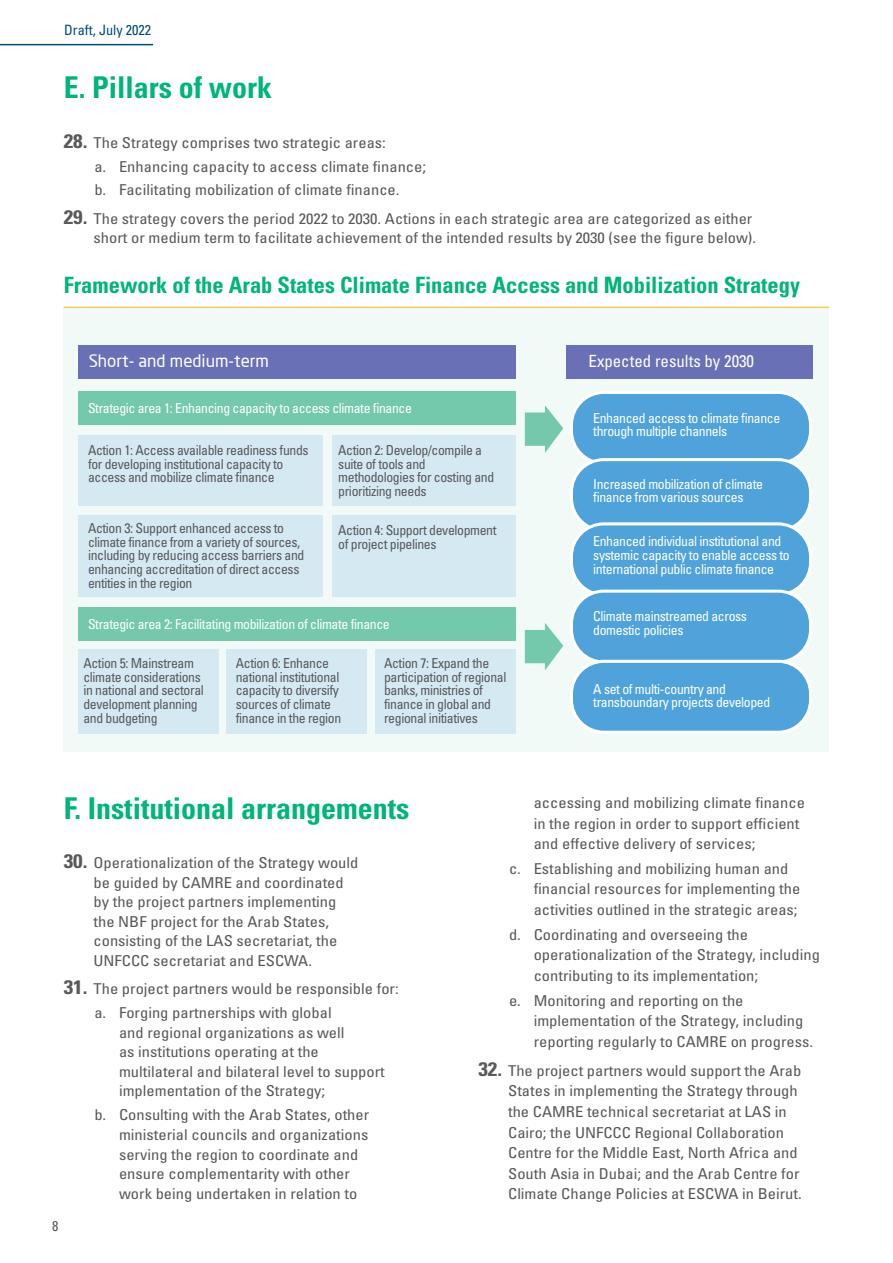
<style>
.page{position:relative;width:893px;height:1263px;background:#fff}
.page>*{position:absolute;margin:0;border:0;box-sizing:border-box;transform-origin:0 0}
.Heading_2{font:700 condensed 30px "Univers LT Std";color:#00b578}
.Heading_2-2{font:700 condensed 22.5px "Univers LT Std";color:#00b578}
.t1{font:condensed 16.8px "Univers";color:#fff}
.t2{font:16.8px "Neo Sans Arabic";color:#fff}
.t3{font:condensed 15px/19.6px "Univers LT Std";color:#58595b;scale:1.1 1}
.t4{font:condensed 14.25px "Univers LT Std";color:#004d73}
.t5{font:condensed 14.25px "Univers LT Std";color:#58595b}
.t6{font:condensed 13.8px/13.8px "Univers";letter-spacing:-.03em;color:#58595b}
.t7{font:condensed 13.8px/13.8px "Univers";letter-spacing:-.03em;color:#fff}
.s1{font-weight:700;font-size:19.5px}
</style>
<div class="page">
<hr style="left:0;top:44px;width:153px;height:1px;background:#004d73">
<div style="left:64px;top:307px;width:765px;height:445px;background:#f2faf7"></div>
<hr style="left:64px;top:307px;width:765px;height:1px;background:#f3cf59">
<div style="left:78px;top:345px;width:438px;height:34px;background:#6970b5"></div>
<div style="left:78px;top:391px;width:438px;height:34px;background:#74c8ab"></div>
<div style="left:78px;top:607px;width:438px;height:33px;background:#74c8ab"></div>
<div style="left:78px;top:436px;width:245px;height:70px;background:#d5e9f3"></div>
<div style="left:333px;top:436px;width:183px;height:70px;background:#d5e9f3"></div>
<div style="left:78px;top:649px;width:141px;height:84px;background:#d5e9f3"></div>
<div style="left:226px;top:649px;width:141px;height:84px;background:#d5e9f3"></div>
<div style="left:375px;top:649px;width:140px;height:84px;background:#d5e9f3"></div>
<div style="left:78px;top:515px;width:245px;height:82px;background:#d5e9f3"></div>
<div style="left:333px;top:515px;width:183px;height:82px;background:#d5e9f3"></div>
<div style="left:566px;top:345px;width:247px;height:34px;background:#6970b5"></div>
<div style="left:571px;top:392px;width:239px;height:71px;background:#4fa3da;border-radius:32px"></div>
<div style="left:570px;top:391px;width:242px;height:74px;border:3px solid #fff;border-radius:32px"></div>
<div style="left:571px;top:460px;width:239px;height:70px;background:#4fa3da;border-radius:32px"></div>
<div style="left:570px;top:458px;width:242px;height:74px;border:3px solid #fff;border-radius:32px"></div>
<div style="left:571px;top:524px;width:239px;height:71px;background:#4fa3da;border-radius:32px"></div>
<div style="left:570px;top:522px;width:242px;height:74px;border:3px solid #fff;border-radius:32px"></div>
<div style="left:571px;top:591px;width:239px;height:71px;background:#4fa3da;border-radius:32px"></div>
<div style="left:570px;top:590px;width:242px;height:73px;border:3px solid #fff;border-radius:32px"></div>
<div style="left:571px;top:661px;width:239px;height:71px;background:#4fa3da;border-radius:32px"></div>
<div style="left:570px;top:660px;width:242px;height:74px;border:3px solid #fff;border-radius:32px"></div>
<svg style="left:525px;top:405px;width:38px;height:48px"></svg>
<svg style="left:525px;top:623px;width:38px;height:47px"></svg>
<p class="t4" style="left:64px;top:20px;width:89px">Draft, July 2022</p>
<p class="Heading_2" style="left:64px;top:69px;width:210px">E. Pillars of work</p>
<p class="t3" style="left:64px;top:132px;width:294px"><span class="s1">28.</span> The Strategy comprises two strategic areas:</p>
<p class="t3" style="left:94px;top:156px;width:303px">a. Enhancing capacity to access climate finance;</p>
<p class="t3" style="left:94px;top:180px;width:279px">b. Facilitating mobilization of climate finance.</p>
<p class="t3" style="left:64px;top:208px;width:631px;text-align:right"><span class="s1">29.</span> The strategy covers the period 2022 to 2030. Actions in each strategic area are categorized as either short or medium term to facilitate achievement of the intended results by 2030 (see the figure below).</p>
<p class="Heading_2-2" style="left:64px;top:271px;width:738px">Framework of the Arab States Climate Finance Access and Mobilization Strategy</p>
<p class="t2" style="left:89px;top:348px;width:182px">Short- and medium-term</p>
<p class="t7" style="left:88px;top:401px;width:325px">Strategic area 1: Enhancing capacity to access climate finance</p>
<p class="t6" style="left:88px;top:443px;width:222px">Action 1: Access available readiness funds for developing institutional capacity to access and mobilize climate finance</p>
<p class="t6" style="left:338px;top:443px;width:158px">Action 2: Develop/compile a suite of tools and methodologies for costing and prioritizing needs</p>
<p class="t6" style="left:88px;top:521px;width:218px">Action 3: Support enhanced access to climate finance from a variety of sources, including by reducing access barriers and enhancing accreditation of direct access entities in the region</p>
<p class="t6" style="left:338px;top:523px;width:160px">Action 4: Support development of project pipelines</p>
<p class="t7" style="left:88px;top:617px;width:303px">Strategic area 2: Facilitating mobilization of climate finance</p>
<p class="t6" style="left:83px;top:656px;width:122px">Action 5: Mainstream climate considerations in national and sectoral development planning and budgeting</p>
<p class="t6" style="left:236px;top:656px;width:107px">Action 6: Enhance national institutional capacity to diversify sources of climate finance in the region</p>
<p class="t6" style="left:384px;top:656px;width:124px">Action 7: Expand the participation of regional banks, ministries of finance in global and regional initiatives</p>
<p class="t1" style="left:589px;top:351px;width:167px">Expected results by 2030</p>
<p class="t7" style="left:593px;top:411px;width:189px">Enhanced access to climate finance through multiple channels</p>
<p class="t7" style="left:593px;top:477px;width:171px">Increased mobilization of climate finance from various sources</p>
<p class="t7" style="left:593px;top:534px;width:198px">Enhanced individual institutional and systemic capacity to enable access to international public climate finance</p>
<p class="t7" style="left:593px;top:609px;width:155px">Climate mainstreamed across domestic policies</p>
<p class="t7" style="left:593px;top:682px;width:179px">A set of multi-country and transboundary projects developed</p>
<p class="Heading_2" style="left:64px;top:789px;width:347px">F. Institutional arrangements</p>
<p class="t3" style="left:94px;top:852px;width:242px;text-indent:-30px"><span class="s1">30.</span> Operationalization of the Strategy would be guided by CAMRE and coordinated by the project partners implementing the NBF project for the Arab States, consisting of the LAS secretariat, the UNFCCC secretariat and ESCWA.</p>
<p class="t3" style="left:64px;top:979px;width:306px"><span class="s1">31.</span> The project partners would be responsible for:</p>
<p class="t3" style="left:119px;top:1002px;width:243px;text-indent:-25px">a. Forging partnerships with global<br>and regional organizations as well<br>as institutions operating at the multilateral and bilateral level to support implementation of the Strategy;</p>
<p class="t3" style="left:119px;top:1105px;width:229px;text-indent:-25px">b. Consulting with the Arab States, other ministerial councils and organizations serving the region to coordinate and ensure complementarity with other work being undertaken in relation to</p>
<p class="t5" style="left:52px;top:1217px;width:8px">8</p>
<p class="t3" style="left:534px;top:792px;width:248px;line-height:20.5px">accessing and mobilizing climate finance in the region in order to support efficient and effective delivery of services;</p>
<p class="t3" style="left:534px;top:858px;width:244px;line-height:20.5px;text-indent:-25px">c. Establishing and mobilizing human and financial resources for implementing the activities outlined in the strategic areas;</p>
<p class="t3" style="left:534px;top:924px;width:262px;line-height:20.5px;text-indent:-25px">d. Coordinating and overseeing the operationalization of the Strategy, including contributing to its implementation;</p>
<p class="t3" style="left:534px;top:990px;width:256px;line-height:20.5px;text-indent:-25px">e. Monitoring and reporting on the implementation of the Strategy, including reporting regularly to CAMRE on progress.</p>
<p class="t3" style="left:508px;top:1060px;width:268px;line-height:20.5px;text-indent:-30px"><span class="s1">32.</span> The project partners would support the Arab States in implementing the Strategy through the CAMRE technical secretariat at LAS in Cairo; the UNFCCC Regional Collaboration Centre for the Middle East, North Africa and South Asia in Dubai; and the Arab Centre for Climate Change Policies at ESCWA in Beirut.</p>
</div>
